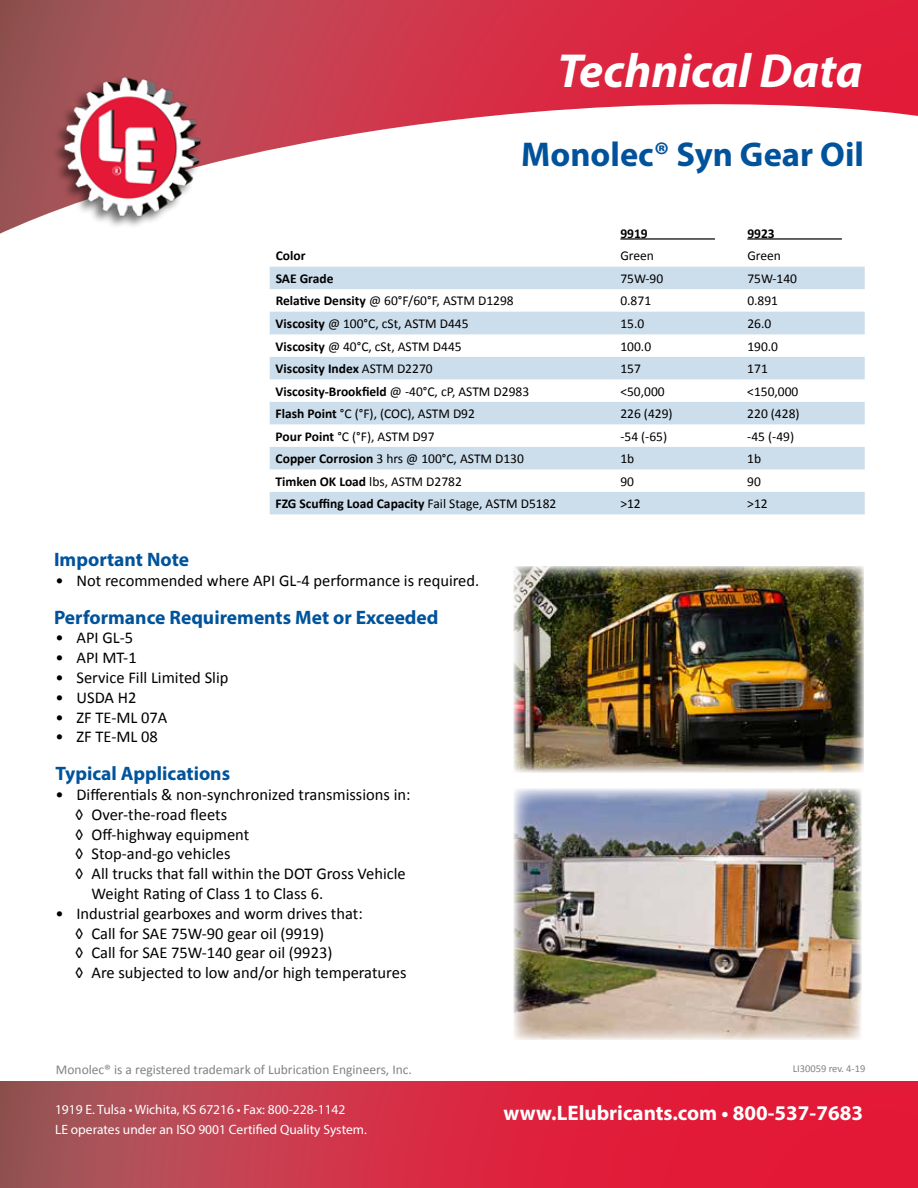
<style>
.page{position:relative;width:918px;height:1188px;background:#fff}
.page>*{position:absolute;margin:0;border:0;box-sizing:border-box;transform-origin:0 0}
.t1{font:italic 700 48px "Myriad Pro";color:#fff}
.t2{font:700 34.5px "Myriad Pro";color:#00539b}
.t3{font:700 21px "Myriad Pro";color:#fff}
.t4{font:700 19.5px "Myriad Pro";color:#00539b}
.t5{font:16.5px/19.8px "Calibri";color:#000}
.t6{font:13.5px "Calibri";color:#000}
.t7{font:700 13.5px "Calibri";color:#000}
.t8{font:13.5px/19.5px "Myriad Pro";color:#fff}
.t9{font:13.5px "Calibri";color:#808285}
.t10{font:10.5px "Calibri";color:#808285}
.s1{font-weight:700}
.s2{font-weight:400}
</style>
<div class="page">
<svg style="left:0;top:0;width:918px;height:234px"></svg>
<svg style="left:0;top:1082px;width:918px;height:106px;background:#cf2f44"></svg>
<img style="left:42px;top:57px;width:180px;height:177px">
<img style="left:514px;top:566px;width:350px;height:207px">
<img style="left:514px;top:788px;width:347px;height:252px">
<svg style="left:270px;top:267px;width:595px;height:247px;fill:#ccddeb"></svg>
<hr style="left:620px;top:238px;width:95px;height:2px;background:#000">
<hr style="left:747px;top:238px;width:95px;height:2px;background:#000">
<h1 class="t1" style="left:557px;top:40px;width:307px">Technical Data</h1>
<h2 class="t2" style="left:521px;top:132px;width:344px">Monolec® Syn Gear Oil</h2>
<p class="t7" style="left:620px;top:225px;width:29px">9919</p>
<p class="t7" style="left:747px;top:225px;width:29px">9923</p>
<p class="t7" style="left:276px;top:247px;width:31px">Color</p>
<p class="t6" style="left:620px;top:247px;width:35px">Green</p>
<p class="t6" style="left:747px;top:247px;width:35px">Green</p>
<p class="t7" style="left:276px;top:270px;width:59px">SAE Grade</p>
<p class="t6" style="left:620px;top:270px;width:44px">75W-90</p>
<p class="t6" style="left:747px;top:270px;width:51px">75W-140</p>
<p class="t6" style="left:276px;top:292px;width:240px"><span class="s1">Relative Density</span> @ 60°F/60°F, ASTM D1298</p>
<p class="t6" style="left:620px;top:292px;width:32px">0.871</p>
<p class="t6" style="left:747px;top:292px;width:32px">0.891</p>
<p class="t6" style="left:276px;top:315px;width:194px"><span class="s1">Viscosity</span> @ 100°C, cSt, ASTM D445</p>
<p class="t6" style="left:620px;top:315px;width:25px">15.0</p>
<p class="t6" style="left:747px;top:315px;width:25px">26.0</p>
<p class="t6" style="left:276px;top:338px;width:188px"><span class="s1">Viscosity</span> @ 40°C, cSt, ASTM D445</p>
<p class="t6" style="left:620px;top:338px;width:32px">100.0</p>
<p class="t6" style="left:747px;top:338px;width:32px">190.0</p>
<p class="t7" style="left:276px;top:360px;width:159px">Viscosity Index <span class="s2">ASTM D2270</span></p>
<p class="t6" style="left:620px;top:360px;width:22px">157</p>
<p class="t6" style="left:747px;top:360px;width:22px">171</p>
<p class="t7" style="left:276px;top:383px;width:255px">Viscosity-Brookfield <span class="s2">@ -40°C, cP, ASTM D2983</span></p>
<p class="t6" style="left:620px;top:383px;width:46px">&lt;50,000</p>
<p class="t6" style="left:747px;top:383px;width:53px">&lt;150,000</p>
<p class="t6" style="left:276px;top:405px;width:201px"><span class="s1">Flash Point</span> °C (°F), (COC), ASTM D92</p>
<p class="t6" style="left:620px;top:405px;width:54px">226 (429)</p>
<p class="t6" style="left:747px;top:405px;width:54px">220 (428)</p>
<p class="t6" style="left:276px;top:428px;width:161px"><span class="s1">Pour Point</span> °C (°F), ASTM D97</p>
<p class="t6" style="left:620px;top:428px;width:48px">-54 (-65)</p>
<p class="t6" style="left:747px;top:428px;width:48px">-45 (-49)</p>
<p class="t6" style="left:276px;top:450px;width:250px"><span class="s1">Copper Corrosion</span> 3 hrs @ 100°C, ASTM D130</p>
<p class="t6" style="left:620px;top:450px;width:15px">1b</p>
<p class="t6" style="left:747px;top:450px;width:15px">1b</p>
<p class="t6" style="left:276px;top:473px;width:188px"><span class="s1">Timken OK Load</span> lbs, ASTM D2782</p>
<p class="t6" style="left:620px;top:473px;width:15px">90</p>
<p class="t6" style="left:747px;top:473px;width:15px">90</p>
<p class="t7" style="left:276px;top:495px;width:282px">FZG Scuffing Load Capacity <span class="s2">Fail Stage, ASTM D5182</span></p>
<p class="t6" style="left:620px;top:495px;width:22px">&gt;12</p>
<p class="t6" style="left:747px;top:495px;width:22px">&gt;12</p>
<p class="t4" style="left:54px;top:547px;width:137px">Important Note</p>
<p class="t5" style="left:56px;top:570px;width:425px">• Not recommended where API GL-4 performance is required.</p>
<p class="t4" style="left:54px;top:604px;width:386px">Performance Requirements Met or Exceeded</p>
<p class="t5" style="left:56px;top:627px;width:79px">• API GL-5</p>
<p class="t5" style="left:56px;top:647px;width:83px">• API MT-1</p>
<p class="t5" style="left:56px;top:667px;width:174px">• Service Fill Limited Slip</p>
<p class="t5" style="left:56px;top:687px;width:83px">• USDA H2</p>
<p class="t5" style="left:56px;top:706px;width:114px">• ZF TE-ML 07A</p>
<p class="t5" style="left:56px;top:726px;width:104px">• ZF TE-ML 08</p>
<p class="t4" style="left:56px;top:761px;width:176px">Typical Applications</p>
<p class="t5" style="left:56px;top:784px;width:357px">• Differentials &amp; non-synchronized transmissions in:</p>
<p class="t5" style="left:75px;top:804px;width:154px">◊ Over-the-road fleets</p>
<p class="t5" style="left:75px;top:823px;width:176px">◊ Off-highway equipment</p>
<p class="t5" style="left:75px;top:843px;width:157px">◊ Stop-and-go vehicles</p>
<p class="t5" style="left:75px;top:863px;width:332px">◊ All trucks that fall within the DOT Gross Vehicle</p>
<p class="t5" style="left:92px;top:883px;width:233px">Weight Rating of Class 1 to Class 6.</p>
<p class="t5" style="left:75px;top:903px;width:333px;text-indent:-20px">• Industrial gearboxes and worm drives that:<br>◊ Call for SAE 75W-90 gear oil (9919)<br>◊ Call for SAE 75W-140 gear oil (9923)<br>◊ Are subjected to low and/or high temperatures</p>
<p class="t9" style="left:56px;top:1061px;width:358px">Monolec® is a registered trademark of Lubrication Engineers, Inc.</p>
<p class="t10" style="left:793px;top:1062px;width:74px">LI30059 rev. 4-19</p>
<p class="t8" style="left:55px;top:1100px;width:313px">1919 E. Tulsa • Wichita, KS 67216 • Fax: 800-228-1142<br>LE operates under an ISO 9001 Certified Quality System.</p>
<p class="t3" style="left:504px;top:1099px;width:361px">www.LElubricants.com • 800-537-7683</p>
</div>
